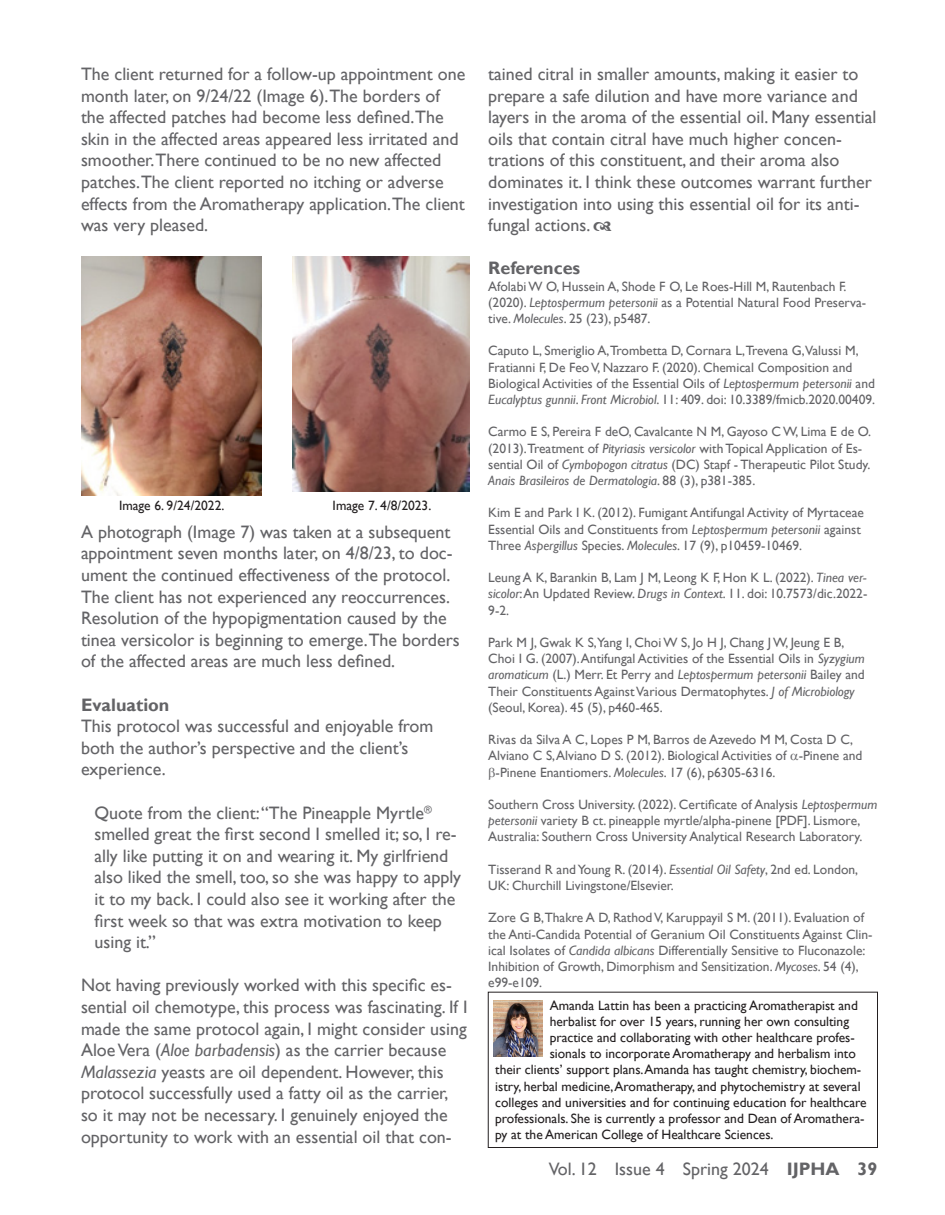
<style>
.page{position:relative;width:945px;height:1215px;background:#fff}
.page>*{position:absolute;margin:0;border:0;box-sizing:border-box;transform-origin:0 0}
.t1{font:18px/21.6px "Gill Sans";color:#636366}
.t2{font:700 18px "Gill Sans";color:#636366}
.t3{font:13.5px/16.2px "Gill Sans";color:#636366}
.t4{font:13.5px "Gill Sans";color:#231f20}
.s1{font-style:italic}
.s2{font-weight:700}
</style>
<div class="page">
<img style="left:82px;top:256px;width:179px;height:239px">
<img style="left:293px;top:256px;width:176px;height:235px">
<div style="left:488px;top:992px;width:390px;height:156px;border:1px solid #231f20"></div>
<img style="left:494px;top:1001px;width:49px;height:56px">
<p class="t1" style="left:81px;top:63px;width:386px">The client returned for a follow-up appointment one month later, on 9/24/22 (Image 6).The borders of the affected patches had become less defined.The skin in the affected areas appeared less irritated and smoother.There continued to be no new affected patches.The client reported no itching or adverse effects from the Aromatherapy application.The client was very pleased.</p>
<p class="t4" style="left:119px;top:498px;width:107px">Image 6. 9/24/2022.</p>
<p class="t4" style="left:333px;top:498px;width:100px">Image 7. 4/8/2023.</p>
<p class="t1" style="left:81px;top:521px;width:380px">A photograph (Image 7) was taken at a subsequent appointment seven months later, on 4/8/23, to doc&shy;ument the continued effectiveness of the protocol.<br>The client has not experienced any reoccurrences.<br>Resolution of the hypopigmentation caused by the tinea versicolor is beginning to emerge.The borders of the affected areas are much less defined.</p>
<p class="t2" style="left:81px;top:694px;width:90px">Evaluation</p>
<p class="t1" style="left:81px;top:716px;width:354px">This protocol was successful and enjoyable from both the author’s perspective and the client’s experience.</p>
<p class="t1" style="left:94px;top:802px;width:368px">Quote from the client: “The Pineapple Myrtle<sup>® </sup>smelled great the first second I smelled it; so, I re&shy;ally like putting it on and wearing it. My girlfriend also liked the smell, too, so she was happy to apply it to my back. I could also see it working after the first week so that was extra motivation to keep using it.”</p>
<p class="t1" style="left:81px;top:975px;width:388px">Not having previously worked with this specific es&shy;sential oil chemotype, this process was fascinating. If I made the same protocol again, I might consider using Aloe Vera (<span class="s1">Aloe barbadensis</span>) as the carrier because <span class="s1">Malassezia</span> yeasts are oil dependent. However, this protocol successfully used a fatty oil as the carrier, so it may not be necessary. I genuinely enjoyed the opportunity to work with an essential oil that con-</p>
<p class="t1" style="left:488px;top:63px;width:390px">tained citral in smaller amounts, making it easier to prepare a safe dilution and have more variance and layers in the aroma of the essential oil. Many essential oils that contain citral have much higher concen&shy;trations of this constituent, and their aroma also dominates it. I think these outcomes warrant further investigation into using this essential oil for its anti&shy;fungal actions.</p>
<p class="t2" style="left:488px;top:257px;width:94px">References</p>
<p class="t3" style="left:488px;top:278px;width:380px">Afolabi W O, Hussein A, Shode F O, Le Roes-Hill M, Rautenbach F. (2020). <span class="s1">Leptospermum petersonii</span> as a Potential Natural Food Preserva&shy;tive. <span class="s1">Molecules</span>. 25 (23), p5487.</p>
<p class="t3" style="left:488px;top:343px;width:388px">Caputo L, Smeriglio A,Trombetta D, Cornara L,Trevena G,Valussi M, Fratianni F, De Feo V, Nazzaro F. (2020). Chemical Composition and Biological Activities of the Essential Oils of <span class="s1">Leptospermum petersonii</span> and <span class="s1">Eucalyptus gunnii</span>. <span class="s1">Front Microbiol</span>. 11: 409. doi: 10.3389/fmicb.2020.00409.</p>
<p class="t3" style="left:488px;top:424px;width:384px">Carmo E S, Pereira F deO, Cavalcante N M, Gayoso C W, Lima E de O. (2013).Treatment of <span class="s1">Pityriasis versicolor</span> with Topical Application of Es&shy;sential Oil of <span class="s1">Cymbopogon citratus</span> (DC) Stapf - Therapeutic Pilot Study.<br><span class="s1">Anais Brasileiros de Dermatologia</span>. 88 (3), p381-385.</p>
<p class="t3" style="left:488px;top:505px;width:377px">Kim E and Park I K. (2012). Fumigant Antifungal Activity of Myrtaceae<br>Essential Oils and Constituents from <span class="s1">Leptospermum petersonii</span> against<br>Three <span class="s1">Aspergillus</span> Species. <span class="s1">Molecules</span>. 17 (9), p10459-10469.</p>
<p class="t3" style="left:488px;top:570px;width:381px;text-align:justify">Leung A K, Barankin B, Lam J M, Leong K F, Hon K L. (2022). <span class="s1">Tinea ver&shy;sicolor</span>: An Updated Review. <span class="s1">Drugs in Context</span>. 11. doi: 10.7573/dic.2022- 9-2.</p>
<p class="t3" style="left:488px;top:635px;width:378px">Park M J, Gwak K S,Yang I, Choi W S, Jo H J, Chang J W, Jeung E B, Choi I G. (2007). Antifungal Activities of the Essential Oils in <span class="s1">Syzygium aromaticum</span> (L.) Merr. Et Perry and <span class="s1">Leptospermum petersonii</span> Bailey and Their Constituents Against Various Dermatophytes. <span class="s1">J of Microbiology </span>(Seoul, Korea). 45 (5), p460-465.</p>
<p class="t3" style="left:488px;top:732px;width:367px">Rivas da Silva A C, Lopes P M, Barros de Azevedo M M, Costa D C,</p>
<p class="t3" style="left:488px;top:748px;width:376px">Alviano C S, Alviano D S. (2012). Biological Activities of -Pinene and</p>
<p class="t3" style="left:496px;top:764px;width:281px">-Pinene Enantiomers. <span class="s1">Molecules</span>. 17 (6), p6305-6316.</p>
<p class="t3" style="left:488px;top:797px;width:391px">Southern Cross University. (2022). Certificate of Analysis <span class="s1">Leptospermum petersonii</span> variety B ct. pineapple myrtle/alpha-pinene [PDF]. Lismore,<br>Australia: Southern Cross University Analytical Research Laboratory.</p>
<p class="t3" style="left:488px;top:861px;width:371px">Tisserand R and Young R. (2014). <span class="s1">Essential Oil Safety</span>, 2nd ed. London,<br>UK: Churchill Livingstone/Elsevier.</p>
<p class="t3" style="left:488px;top:910px;width:386px">Zore G B,Thakre A D, Rathod V, Karuppayil S M. (2011). Evaluation of the Anti-Candida Potential of Geranium Oil Constituents Against Clin&shy;ical Isolates of <span class="s1">Candida albicans</span> Differentially Sensitive to Fluconazole:<br>Inhibition of Growth, Dimorphism and Sensitization. <span class="s1">Mycoses</span>. 54 (4), e99-e109.</p>
<p class="t4" style="left:550px;top:997px;width:310px">Amanda Lattin has been a practicing Aromatherapist and</p>
<p class="t4" style="left:550px;top:1014px;width:301px">herbalist for over 15 years, running her own consulting</p>
<p class="t4" style="left:550px;top:1030px;width:307px">practice and collaborating with other healthcare profes-</p>
<p class="t4" style="left:550px;top:1046px;width:308px">sionals to incorporate Aromatherapy and herbalism into</p>
<p class="t4" style="left:495px;top:1062px;width:368px">their clients’ support plans. Amanda has taught chemistry, biochem-</p>
<p class="t4" style="left:495px;top:1078px;width:367px">istry, herbal medicine, Aromatherapy, and phytochemistry at several</p>
<p class="t4" style="left:495px;top:1095px;width:373px">colleges and universities and for continuing education for healthcare</p>
<p class="t4" style="left:495px;top:1111px;width:371px">professionals. She is currently a professor and Dean of Aromathera-</p>
<p class="t4" style="left:495px;top:1127px;width:280px">py at the American College of Healthcare Sciences.</p>
<p class="t1" style="left:549px;top:1159px;width:330px">Vol. 12 Issue 4 Spring 2024 <span class="s2">IJPHA 39</span></p>
</div>
